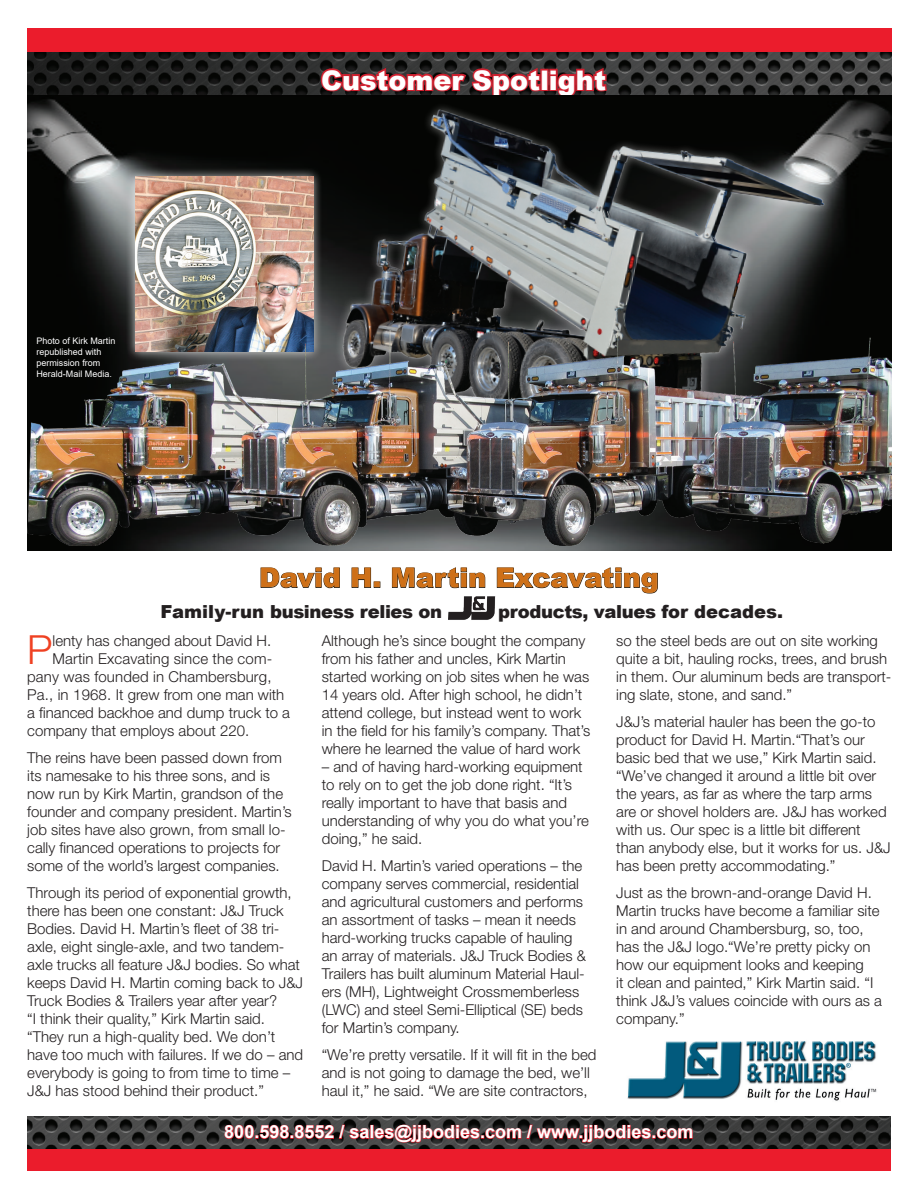
<style>
.page{position:relative;width:918px;height:1188px;background:#fff}
.page>*{position:absolute;margin:0;border:0;box-sizing:border-box;transform-origin:0 0}
.t1{font:300 40.2px "Helvetica Neue LT Std";color:#ef4122}
.t2{font:900 27px "Arial";color:#ce7018}
.t3{font:900 27px "Arial";color:#fff}
.t4{font:900 18px "Arial";letter-spacing:-.02em;color:#231f20}
.t5{font:700 18px "Arial";color:#fff}
.t6{font:300 15px/18px "Helvetica Neue LT Std";color:#231f20}
.t7{font:9px/10.8px "Arial";color:#fff}
</style>
<div class="page">
<div style="left:27px;top:28px;width:864px;height:24px;background:#eb1c2c"></div>
<img style="left:27px;top:52px;width:864px;height:498px">
<img style="left:627px;top:1041px;width:250px;height:60px">
<svg style="left:260px;top:567px;width:80px;height:21px"></svg>
<svg style="left:351px;top:567px;width:29px;height:21px"></svg>
<svg style="left:392px;top:567px;width:94px;height:21px"></svg>
<svg style="left:497px;top:567px;width:161px;height:27px"></svg>
<svg style="left:319px;top:65px;width:290px;height:12px;background:#5d2a2e"></svg>
<div style="left:125px;top:167px;width:198px;height:194px;background:#fff;opacity:.75"></div>
<img style="left:135px;top:176px;width:178px;height:155px">
<img style="left:316px;top:77px;width:528px;height:254px">
<img style="left:448px;top:596px;width:48px;height:24px">
<img style="left:28px;top:331px;width:863px;height:215px">
<img style="left:27px;top:1116px;width:864px;height:34px">
<svg style="left:224px;top:1124px;width:469px;height:19px;background:#672e32"></svg>
<div style="left:27px;top:1150px;width:864px;height:21px;background:#eb1c2c"></div>
<h2 class="t3" style="left:321px;top:60px;width:286px">Customer Spotlight</h2>
<p class="t7" style="left:36px;top:336px;width:81px">Photo of Kirk Martin republished with permission from<br>Herald-Mail Media.</p>
<h2 class="t2" style="left:259px;top:558px;width:401px">David H. Martin Excavating</h2>
<p class="t4" style="left:161px;top:598px;width:283px">Family-run business relies on</p>
<p class="t4" style="left:498px;top:598px;width:286px">products, values for decades.</p>
<h1 class="t1" style="left:27px;top:625px;width:27px">P</h1>
<p class="t6" style="left:53px;top:632px;width:220px">lenty has changed about David H.</p>
<p class="t6" style="left:53px;top:650px;width:221px">Martin Excavating since the com-</p>
<p class="t6" style="left:27px;top:668px;width:246px">pany was founded in Chambersburg,</p>
<p class="t6" style="left:27px;top:686px;width:259px">Pa., in 1968. It grew from one man with</p>
<p class="t6" style="left:27px;top:704px;width:264px">a financed backhoe and dump truck to a</p>
<p class="t6" style="left:27px;top:722px;width:223px">company that employs about 220.</p>
<p class="t6" style="left:27px;top:749px;width:266px">The reins have been passed down from its namesake to his three sons, and is now run by Kirk Martin, grandson of the founder and company president. Martin’s job sites have also grown, from small lo&shy;cally financed operations to projects for some of the world’s largest companies.</p>
<p class="t6" style="left:27px;top:884px;width:277px">Through its period of exponential growth, there has been one constant: J&amp;J Truck Bodies. David H. Martin’s fleet of 38 tri&shy;axle, eight single-axle, and two tandem&shy;axle trucks all feature J&amp;J bodies. So what keeps David H. Martin coming back to J&amp;J Truck Bodies &amp; Trailers year after year?<br>“I think their quality,” Kirk Martin said. “They run a high-quality bed. We don’t have too much with failures. If we do – and everybody is going to from time to time – J&amp;J has stood behind their product.”</p>
<p class="t6" style="left:322px;top:632px;width:270px">Although he’s since bought the company from his father and uncles, Kirk Martin started working on job sites when he was 14 years old. After high school, he didn’t attend college, but instead went to work in the field for his family’s company. That’s where he learned the value of hard work</p>
<p class="t6" style="left:322px;top:758px;width:269px">– and of having hard-working equipment to rely on to get the job done right. “It’s really important to have that basis and understanding of why you do what you’re doing,” he said.</p>
<p class="t6" style="left:322px;top:857px;width:266px">David H. Martin’s varied operations – the company serves commercial, residential and agricultural customers and performs an assortment of tasks – mean it needs hard-working trucks capable of hauling an array of materials. J&amp;J Truck Bodies &amp; Trailers has built aluminum Material Haul&shy;ers (MH), Lightweight Crossmemberless (LWC) and steel Semi-Elliptical (SE) beds for Martin’s company.</p>
<p class="t6" style="left:322px;top:1046px;width:276px">“We’re pretty versatile. If it will fit in the bed and is not going to damage the bed, we’ll haul it,” he said. “We are site contractors,</p>
<p class="t6" style="left:616px;top:632px;width:277px">so the steel beds are out on site working quite a bit, hauling rocks, trees, and brush in them. Our aluminum beds are transport&shy;ing slate, stone, and sand.”</p>
<p class="t6" style="left:616px;top:713px;width:276px">J&amp;J’s material hauler has been the go-to product for David H. Martin.“That’s our basic bed that we use,” Kirk Martin said. “We’ve changed it around a little bit over the years, as far as where the tarp arms are or shovel holders are. J&amp;J has worked with us. Our spec is a little bit different than anybody else, but it works for us. J&amp;J has been pretty accommodating.”</p>
<p class="t6" style="left:616px;top:884px;width:267px">Just as the brown-and-orange David H.<br>Martin trucks have become a familiar site in and around Chambersburg, so, too, has the J&amp;J logo.“We’re pretty picky on how our equipment looks and keeping<br>it clean and painted,” Kirk Martin said. “I think J&amp;J’s values coincide with ours as a company.”</p>
<p class="t5" style="left:224px;top:1119px;width:471px">800.598.8552 / sales@jjbodies.com / www.jjbodies.com</p>
</div>
